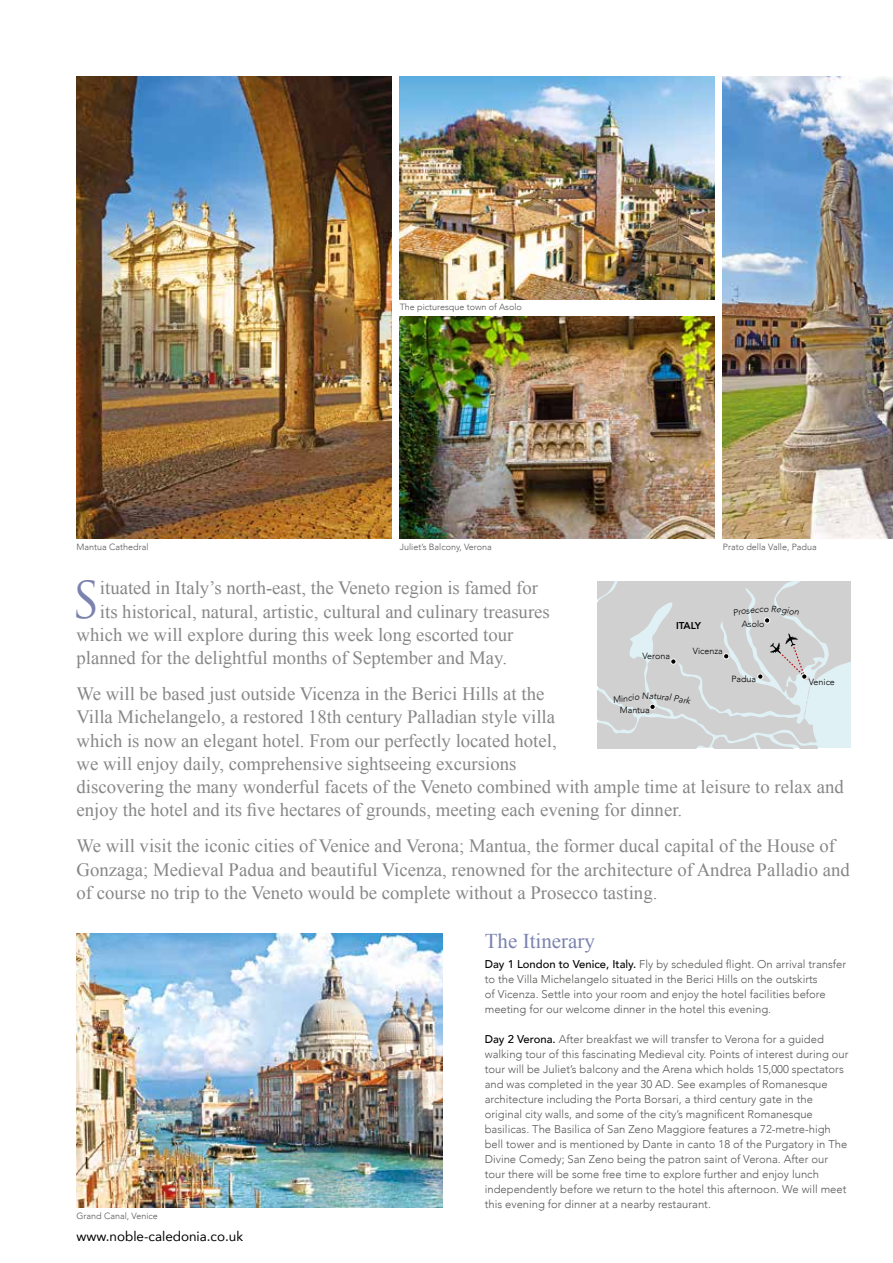
<style>
.page{position:relative;width:893px;height:1263px;background:#fff}
.page>*{position:absolute;margin:0;border:0;box-sizing:border-box;transform-origin:0 0}
.t1{font:49.65px "Trajan Pro 3";color:#7b82ae}
.t2{font:21px "Times New Roman";color:#7b82ae}
.t3{font:18.75px/23.2px "Times New Roman";color:#878787}
.t4{font:13.5px "Avenir";color:#000}
.t5{font:300 11.25px/15px "Avenir";color:#575756}
.t6{font:800 9.9px "Avenir";letter-spacing:-.045em;color:#000}
.t7{font:300 9px "Avenir";color:#575756}
.t8{font:300 9px "Avenir";color:#000}
.t9{font:italic 300 9px "Avenir";color:#000}
.s1{font-weight:500;color:#000}
</style>
<div class="page">
<img style="left:400px;top:316px;width:314px;height:223px">
<img style="left:400px;top:77px;width:314px;height:222px">
<img style="left:723px;top:77px;width:170px;height:462px">
<img style="left:77px;top:76px;width:314px;height:463px">
<img style="left:76px;top:933px;width:366px;height:275px">
<svg style="left:598px;top:581px;width:252px;height:167px;background:#d2d5d5"></svg>
<p class="t7" style="left:400px;top:302px;width:124px">The picturesque town of Asolo</p>
<p class="t7" style="left:77px;top:542px;width:74px">Mantua Cathedral</p>
<p class="t7" style="left:400px;top:542px;width:94px">Juliet’s Balcony, Verona</p>
<p class="t7" style="left:723px;top:542px;width:95px">Prato della Valle, Padua</p>
<h1 class="t1" style="left:72px;top:566px;width:30px">S</h1>
<h3 class="t3" style="left:100px;top:576px;width:440px">ituated in Italy’s north-east, the Veneto region is famed for</h3>
<h3 class="t3" style="left:100px;top:599px;width:451px">its historical, natural, artistic, cultural and culinary treasures</h3>
<h3 class="t3" style="left:77px;top:623px;width:438px">which we will explore during this week long escorted tour</h3>
<h3 class="t3" style="left:77px;top:646px;width:432px">planned for the delightful months of September and May.</h3>
<p class="t3" style="left:77px;top:682px;width:769px">We will be based just outside Vicenza in the Berici Hills at the<br>Villa Michelangelo, a restored 18th century Palladian style villa<br>which is now an elegant hotel. From our perfectly located hotel,<br>we will enjoy daily, comprehensive sightseeing excursions<br>discovering the many wonderful facets of the Veneto combined with ample time at leisure to relax and enjoy the hotel and its five hectares of grounds, meeting each evening for dinner.</p>
<p class="t3" style="left:77px;top:834px;width:775px">We will visit the iconic cities of Venice and Verona; Mantua, the former ducal capital of the House of<br>Gonzaga; Medieval Padua and beautiful Vicenza, renowned for the architecture of Andrea Palladio and of course no trip to the Veneto would be complete without a Prosecco tasting.</p>
<p class="t8" style="left:742px;top:619px;width:24px">Asolo</p>
<p class="t6" style="left:676px;top:618px;width:27px">ITALY</p>
<p class="t8" style="left:693px;top:645px;width:32px">Vicenza</p>
<p class="t8" style="left:642px;top:650px;width:29px">Verona</p>
<p class="t8" style="left:731px;top:673px;width:26px">Padua</p>
<p class="t8" style="left:809px;top:676px;width:28px">Venice</p>
<p class="t9" style="left:649px;top:691px;width:6px">a</p>
<p class="t8" style="left:620px;top:705px;width:32px">Mantua</p>
<p class="t7" style="left:77px;top:1210px;width:83px">Grand Canal, Venice</p>
<p class="t4" style="left:77px;top:1226px;width:168px">www.noble-caledonia.co.uk</p>
<h2 class="t2" style="left:485px;top:926px;width:112px">The Itinerary</h2>
<p class="t5" style="left:485px;top:956px;width:363px"><span class="s1">Day 1 London to Venice, Italy.</span> Fly by scheduled flight. On arrival transfer to the Villa Michelangelo situated in the Berici Hills on the outskirts<br>of Vicenza. Settle into your room and enjoy the hotel facilities before meeting for our welcome dinner in the hotel this evening.</p>
<p class="t5" style="left:485px;top:1031px;width:365px"><span class="s1">Day 2 Verona.</span> After breakfast we will transfer to Verona for a guided walking tour of this fascinating Medieval city. Points of interest during our tour will be Juliet’s balcony and the Arena which holds 15,000 spectators and was completed in the year 30 AD. See examples of Romanesque architecture including the Porta Borsari, a third century gate in the original city walls, and some of the city’s magnificent Romanesque basilicas. The Basilica of San Zeno Maggiore features a 72-metre-high bell tower and is mentioned by Dante in canto 18 of the Purgatory in The Divine Comedy; San Zeno being the patron saint of Verona. After our tour there will be some free time to explore further and enjoy lunch independently before we return to the hotel this afternoon. We will meet this evening for dinner at a nearby restaurant.</p>
</div>
